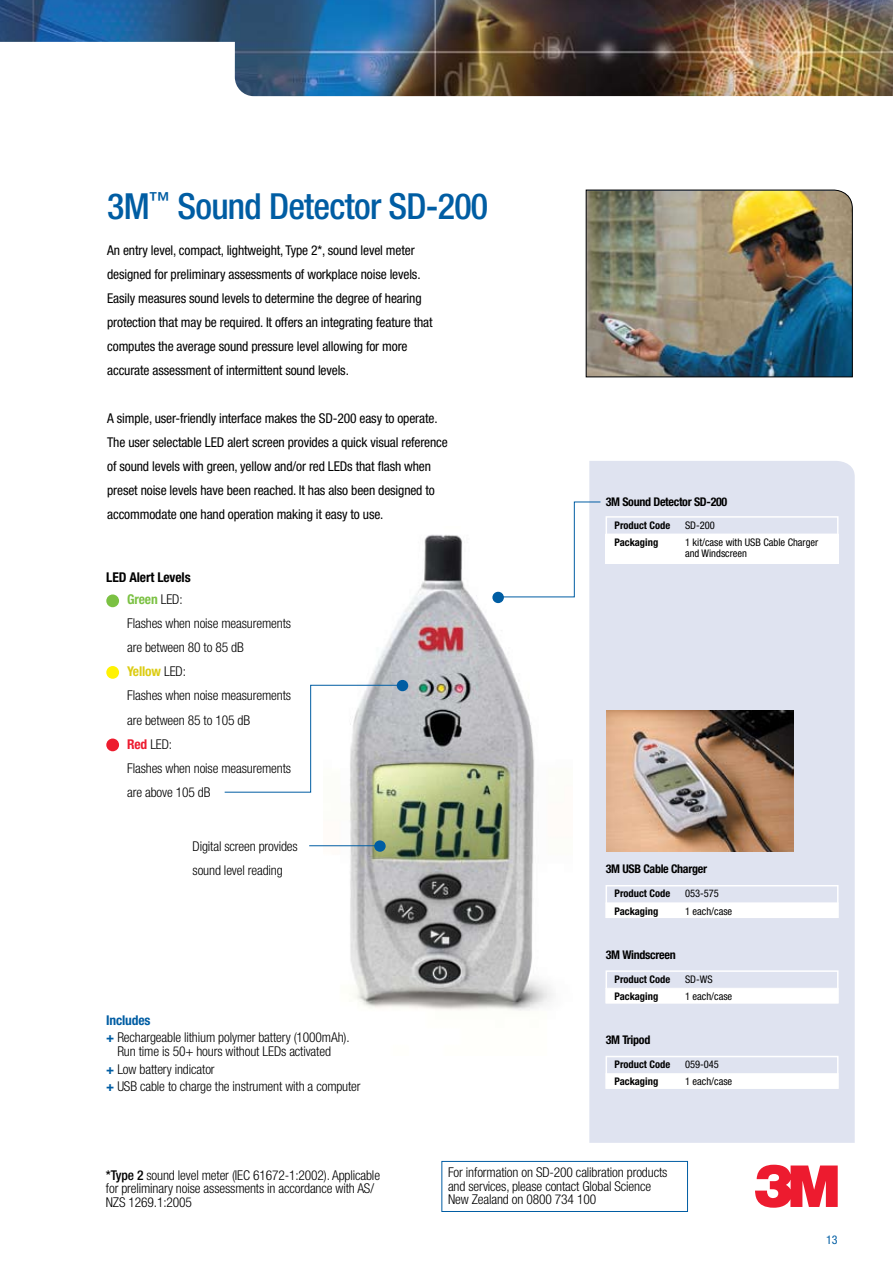
<style>
.page{position:relative;width:893px;height:1263px;background:#fff}
.page>*{position:absolute;margin:0;border:0;box-sizing:border-box;transform-origin:0 0}
.t1{font:500 condensed 36px "Helvetica Neue";letter-spacing:-.02em;color:#005da3}
.t2{font:condensed 13.5px/24px "Helvetica Neue";letter-spacing:-.01em;color:#000}
.t3{font:300 condensed 13.5px/24px "Helvetica Neue";letter-spacing:-.01em;color:#000}
.t4{font:700 condensed 13.5px "Helvetica Neue";letter-spacing:-.01em;color:#000}
.t5{font:700 condensed 12px "Helvetica Neue";letter-spacing:-.025em;color:#000}
.t6{font:condensed 12px "Helvetica Neue";color:#005da3}
.t7{font:condensed 10.5px/11.2px "Helvetica Neue";color:#000}
.t8{font:700 condensed 10.5px "Helvetica Neue";color:#000}
.s1{font-weight:700;color:#7bc143}
.s2{font-weight:700;color:#dccc13}
.s3{font-weight:700;color:#ed1b2f}
.s4{font-weight:700;color:#005da3}
.s5{font-weight:500}
</style>
<div class="page">
<img style="left:0;top:0;width:893px;height:96px">
<svg style="left:755px;top:1165px;width:83px;height:43px"></svg>
<div style="left:589px;top:461px;width:266px;height:682px;background:#dfe3f0"></div>
<img style="left:323px;top:534px;width:230px;height:477px">
<div style="left:397px;top:681px;width:10px;height:9px;background:#005da3;border-radius:50%"></div>
<div style="left:397px;top:680px;width:11px;height:11px;border:2px solid #005da3;border-radius:50%"></div>
<div style="left:375px;top:841px;width:10px;height:10px;background:#005da3;border-radius:50%"></div>
<div style="left:374px;top:840px;width:12px;height:12px;border:2px solid #005da3;border-radius:50%"></div>
<svg style="left:224px;top:684px;width:176px;height:109px"></svg>
<div style="left:106px;top:666px;width:13px;height:13px;background:#fff204;border-radius:50%"></div>
<div style="left:106px;top:594px;width:13px;height:13px;background:#7bc143;border-radius:50%"></div>
<div style="left:106px;top:738px;width:13px;height:13px;background:#ed1c2e;border-radius:50%"></div>
<div style="left:605px;top:534px;width:234px;height:30px;background:#fff"></div>
<img style="left:607px;top:710px;width:187px;height:141px">
<div style="left:493px;top:592px;width:10px;height:10px;background:#005da3;border-radius:50%"></div>
<div style="left:492px;top:592px;width:12px;height:11px;border:2px solid #005da3;border-radius:50%"></div>
<svg style="left:497px;top:501px;width:104px;height:97px"></svg>
<div style="left:606px;top:516px;width:232px;height:36px;border:2px solid #fff"></div>
<hr style="left:606px;top:534px;width:232px;height:1px;background:#fff">
<div style="left:606px;top:545px;width:232px;height:15px;background:#fff"></div>
<div style="left:606px;top:885px;width:232px;height:33px;border:2px solid #fff"></div>
<hr style="left:606px;top:902px;width:232px;height:1px;background:#fff">
<div style="left:606px;top:903px;width:232px;height:15px;background:#fff"></div>
<div style="left:606px;top:970px;width:232px;height:33px;border:2px solid #fff"></div>
<div style="left:606px;top:988px;width:232px;height:15px;background:#fff"></div>
<div style="left:606px;top:1056px;width:232px;height:33px;border:2px solid #fff"></div>
<hr style="left:606px;top:1073px;width:232px;height:1px;background:#fff">
<div style="left:606px;top:1074px;width:232px;height:15px;background:#fff"></div>
<img style="left:586px;top:190px;width:267px;height:187px">
<hr style="left:309px;top:845px;width:72px;height:1px;background:#005da3">
<div style="left:441px;top:1161px;width:247px;height:51px;border:1px solid #005da3"></div>
<h1 class="t1" style="left:107px;top:184px;width:382px">3M<sup>™</sup> Sound Detector SD-200</h1>
<p class="t2" style="left:107px;top:238px;width:327px">An entry level, compact, lightweight, Type 2*, sound level meter designed for preliminary assessments of workplace noise levels.<br>Easily measures sound levels to determine the degree of hearing protection that may be required. It offers an integrating feature that computes the average sound pressure level allowing for more accurate assessment of intermittent sound levels.</p>
<p class="t2" style="left:107px;top:406px;width:342px">A simple, user-friendly interface makes the SD-200 easy to operate.<br>The user selectable LED alert screen provides a quick visual reference of sound levels with green, yellow and/or red LEDs that flash when preset noise levels have been reached. It has also been designed to accommodate one hand operation making it easy to use.</p>
<p class="t4" style="left:106px;top:569px;width:86px">LED Alert Levels</p>
<p class="t3" style="left:127px;top:588px;width:165px"><span class="s1">Green</span> LED:<br>Flashes when noise measurements are between 80 to 85 dB<br><span class="s2">Yellow</span> LED:<br>Flashes when noise measurements are between 85 to 105 dB<br><span class="s3">Red</span> LED:<br>Flashes when noise measurements are above 105 dB</p>
<p class="t3" style="left:193px;top:834px;width:107px">Digital screen provides sound level reading</p>
<p class="t3" style="left:106px;top:1011px;width:245px;line-height:17.7px"><span class="s4">Includes<br>+</span> Rechargeable lithium polymer battery (1000mAh).</p>
<p class="t3" style="left:106px;top:1042px;width:256px;line-height:17.7px;text-indent:11px">Run time is 50+ hours without LEDs activated<br><span class="s4">+</span> Low battery indicator<br><span class="s4">+</span> USB cable to charge the instrument with a computer</p>
<p class="t5" style="left:606px;top:494px;width:123px">3M Sound Detector SD-200</p>
<p class="t8" style="left:615px;top:518px;width:57px">Product Code</p>
<p class="t7" style="left:685px;top:519px;width:31px">SD-200</p>
<p class="t8" style="left:615px;top:536px;width:45px">Packaging</p>
<p class="t7" style="left:685px;top:536px;width:135px">1 kit/case with USB Cable Charger and Windscreen</p>
<p class="t5" style="left:606px;top:861px;width:103px">3M USB Cable Charger</p>
<p class="t8" style="left:615px;top:887px;width:57px">Product Code</p>
<p class="t7" style="left:685px;top:888px;width:35px">053-575</p>
<p class="t8" style="left:615px;top:904px;width:45px">Packaging</p>
<p class="t7" style="left:685px;top:905px;width:49px">1 each/case</p>
<p class="t5" style="left:606px;top:947px;width:71px">3M Windscreen</p>
<p class="t8" style="left:615px;top:973px;width:57px">Product Code</p>
<p class="t7" style="left:685px;top:973px;width:29px">SD-WS</p>
<p class="t8" style="left:615px;top:990px;width:45px">Packaging</p>
<p class="t7" style="left:685px;top:991px;width:49px">1 each/case</p>
<p class="t5" style="left:606px;top:1032px;width:46px">3M Tripod</p>
<p class="t8" style="left:615px;top:1058px;width:57px">Product Code</p>
<p class="t7" style="left:685px;top:1059px;width:35px">059-045</p>
<p class="t8" style="left:615px;top:1075px;width:45px">Packaging</p>
<p class="t7" style="left:685px;top:1076px;width:49px">1 each/case</p>
<p class="t3" style="left:106px;top:1168px;width:276px;line-height:13.5px"><span class="s5">*Type 2</span> sound level meter (IEC 61672-1:2002). Applicable for preliminary noise assessments in accordance with AS/<br>NZS 1269.1:2005</p>
<p class="t3" style="left:448px;top:1165px;width:221px;line-height:13.5px">For information on SD-200 calibration products and services, please contact Global Science<br>New Zealand on 0800 734 100</p>
<p class="t6" style="left:826px;top:1233px;width:13px">13</p>
</div>
